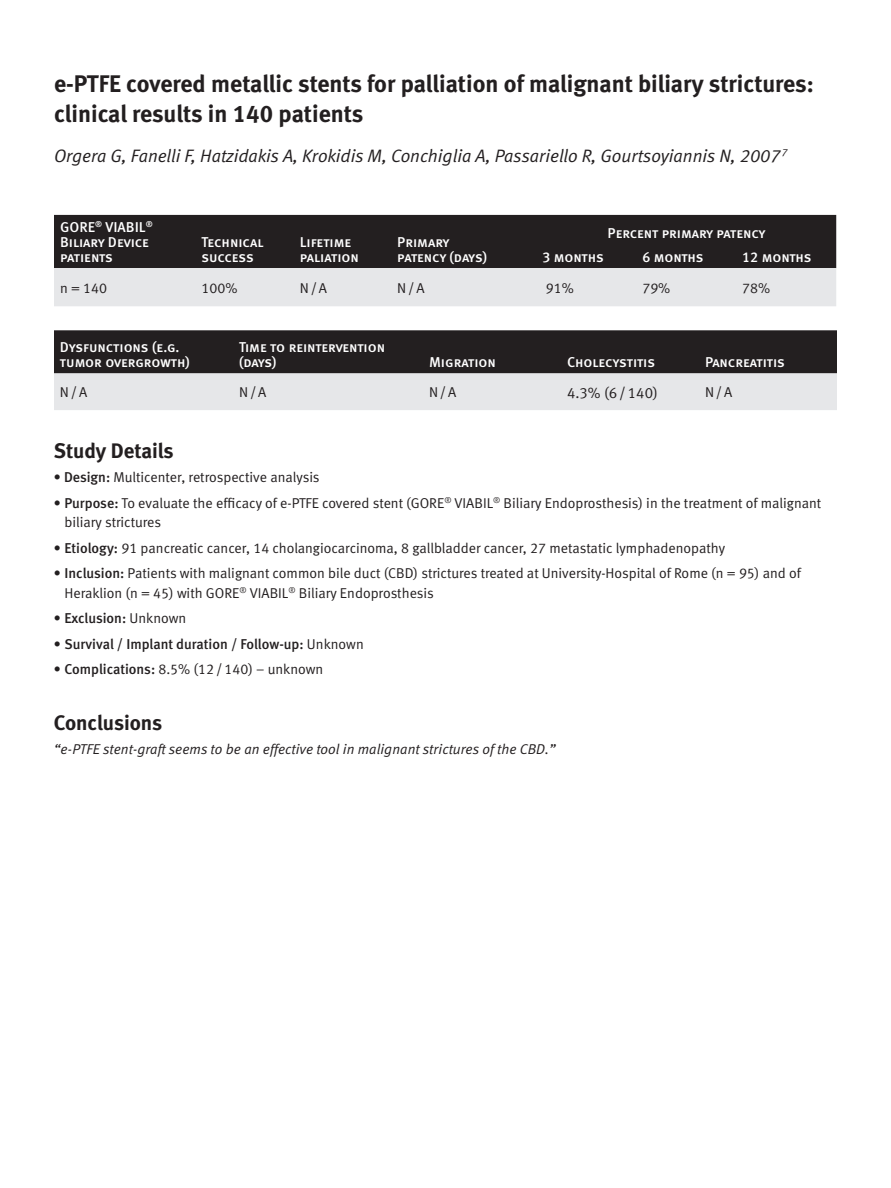
<style>
.page{position:relative;width:891px;height:1188px;background:#fff}
.page>*{position:absolute;margin:0;border:0;box-sizing:border-box;transform-origin:0 0}
.t1{font:24px/30px "Meta Bold LF";color:#231f20}
.t2{font:21px "Meta Bold LF";letter-spacing:-.005em;color:#231f20}
.t3{font:italic 18px "Meta Normal LF";color:#231f20}
.t4{font:15px "Meta Normal LF";color:#231f20}
.t5{font:14.25px/19.5px "Meta Normal LF";color:#231f20}
.t6{font:14.25px/15px "Meta Medium LF Caps";letter-spacing:-.01em;color:#fff}
.t7{font:italic 14.25px "Meta Normal LF";letter-spacing:.005em;color:#231f20}
.t8{font:14.25px "Meta Medium LF";color:#231f20}
.s1{font-family:"Meta Medium LF"}
.s2{font-family:"Meta Normal LF"}
</style>
<div class="page">
<svg style="left:54px;top:215px;width:782px;height:91px;background:#747273"></svg>
<svg style="left:54px;top:330px;width:783px;height:80px;background:#7d7b7d"></svg>
<p class="t1" style="left:54px;top:68px;width:761px">e-PTFE covered metallic stents for palliation of malignant biliary strictures: clinical results in 140 patients</p>
<p class="t3" style="left:54px;top:146px;width:735px">Orgera G, Fanelli F, Hatzidakis A, Krokidis M, Conchiglia A, Passariello R, Gourtsoyiannis N, 2007<sup>7</sup></p>
<p class="t6" style="left:60px;top:220px;width:94px">GORE<sup>®</sup> VIABIL<sup>®<br></sup>Biliary Device patients</p>
<p class="t6" style="left:201px;top:235px;width:63px">Technical success</p>
<p class="t6" style="left:300px;top:235px;width:61px">Lifetime paliation</p>
<p class="t6" style="left:397px;top:235px;width:91px">Primary patency (days)</p>
<p class="t6" style="left:608px;top:226px;width:159px">Percent primary patency</p>
<p class="t6" style="left:542px;top:250px;width:63px">3 months</p>
<p class="t6" style="left:642px;top:250px;width:63px">6 months</p>
<p class="t6" style="left:742px;top:250px;width:71px">12 months</p>
<p class="t5" style="left:60px;top:278px;width:49px">n = 140</p>
<p class="t5" style="left:201px;top:278px;width:38px">100%</p>
<p class="t5" style="left:300px;top:278px;width:29px">N/A</p>
<p class="t5" style="left:397px;top:278px;width:29px">N/A</p>
<p class="t5" style="left:546px;top:278px;width:30px">91%</p>
<p class="t5" style="left:642px;top:278px;width:30px">79%</p>
<p class="t5" style="left:742px;top:278px;width:30px">78%</p>
<p class="t6" style="left:60px;top:340px;width:131px">Dysfunctions (e.g. tumor overgrowth)</p>
<p class="t6" style="left:239px;top:340px;width:148px">Time to reintervention (days)</p>
<p class="t6" style="left:429px;top:355px;width:68px">Migration</p>
<p class="t6" style="left:567px;top:355px;width:90px">Cholecystitis</p>
<p class="t6" style="left:705px;top:355px;width:81px">Pancreatitis</p>
<p class="t5" style="left:60px;top:383px;width:29px">N/A</p>
<p class="t5" style="left:239px;top:383px;width:29px">N/A</p>
<p class="t5" style="left:429px;top:383px;width:29px">N/A</p>
<p class="t4" style="left:567px;top:384px;width:92px">4.3% (6/140)</p>
<p class="t5" style="left:705px;top:383px;width:29px">N/A</p>
<p class="t2" style="left:54px;top:438px;width:121px">Study Details</p>
<p class="t5" style="left:54px;top:467px;width:267px"><span class="s1">• Design:</span> Multicenter, retrospective analysis</p>
<p class="t5" style="left:64px;top:493px;width:758px;text-indent:-10px"><span class="s1">• Purpose:</span> To evaluate the efficacy of e-PTFE covered stent (GORE<sup>®</sup> VIABIL<sup>®</sup> Biliary Endoprosthesis) in the treatment of malignant biliary strictures</p>
<p class="t5" style="left:54px;top:538px;width:673px"><span class="s1">• Etiology:</span> 91 pancreatic cancer, 14 cholangiocarcinoma, 8 gallbladder cancer, 27 metastatic lymphadenopathy</p>
<p class="t5" style="left:64px;top:563px;width:738px;text-indent:-10px"><span class="s1">• Inclusion:</span> Patients with malignant common bile duct (CBD) strictures treated at University-Hospital of Rome (n = 95) and of<br>Heraklion (n = 45) with GORE<sup>®</sup> VIABIL<sup>®</sup> Biliary Endoprosthesis</p>
<p class="t8" style="left:54px;top:610px;width:134px">• Exclusion: <span class="s2">Unknown</span></p>
<p class="t8" style="left:54px;top:635px;width:311px">• Survival / Implant duration / Follow-up: <span class="s2">Unknown</span></p>
<p class="t5" style="left:54px;top:659px;width:271px"><span class="s1">• Complications:</span> 8.5% (12 / 140) – unknown</p>
<p class="t2" style="left:54px;top:710px;width:110px">Conclusions</p>
<p class="t7" style="left:54px;top:740px;width:503px">“e-PTFE stent-graft seems to be an effective tool in malignant strictures of the CBD.”</p>
</div>
